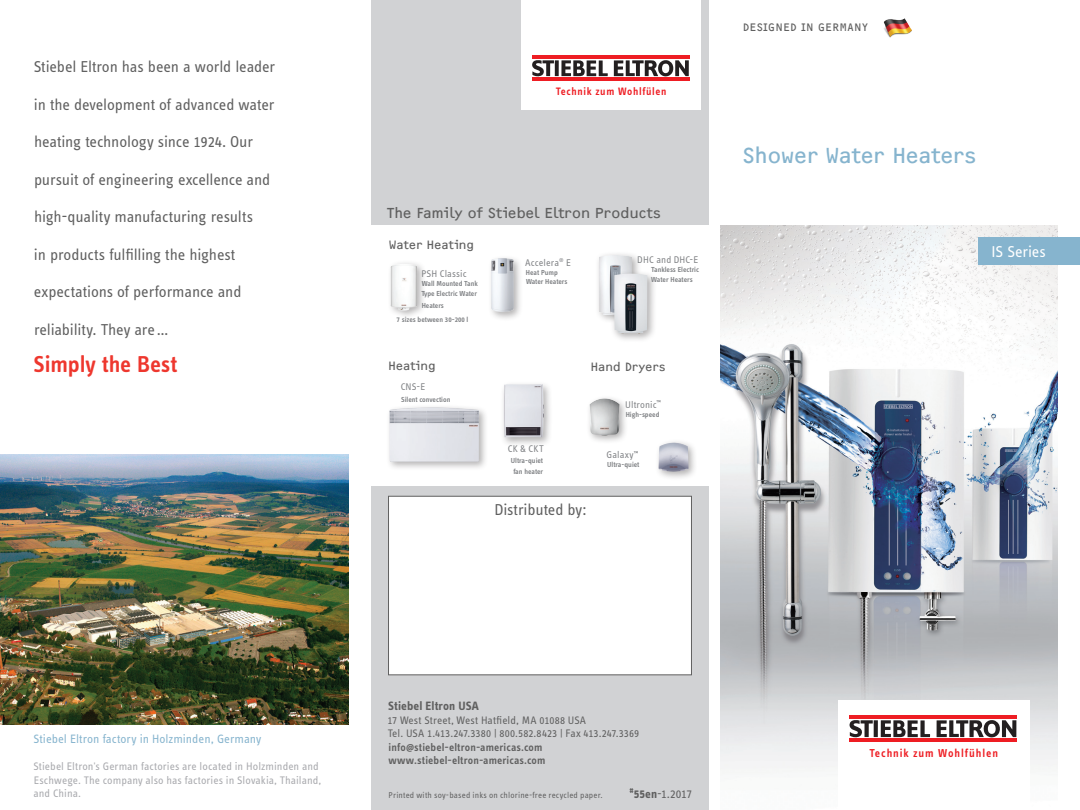
<style>
.page{position:relative;width:1080px;height:810px;background:#fff}
.page>*{position:absolute;margin:0;border:0;box-sizing:border-box;transform-origin:0 0}
.t1{font:600 23.75px "STE Info Text";letter-spacing:-.005em;color:#ee372e}
.t2{font:22.5px "F2 FOCR Bczyk Com";letter-spacing:-.005em;color:#86b4ce}
.t3{font:600 21.12px "STE Info Text";letter-spacing:-.01em;color:#ee1d23}
.t4{font:600 19.88px "STE Info Text";letter-spacing:-.01em;color:#ee1d23}
.t5{font:16.25px "STE Info Text";letter-spacing:-.01em;color:#606060}
.t6{font:16.25px "STE Info Text";letter-spacing:-.005em;color:#fff}
.t7{font:15px "F2 FOCR Bczyk Com";color:#606060}
.t8{font:12.5px "STE Info Text";color:#86b4ce}
.t9{font:12.5px "F2 FOCR Bczyk Com";letter-spacing:.005em;color:#606060}
.t10{font:700 12.5px "STE Info Text";letter-spacing:.005em;color:#606060}
.t11{font:12.5px "STE Info Text";color:#606060}
.t12{font:600 11.88px "STE Info Text";letter-spacing:.075em;color:#ee1d23}
.t13{font:11.25px/13.5px "STE Info Text";letter-spacing:.005em;color:#606060}
.t14{font:11.25px/13.5px "STE Info Text";letter-spacing:.005em;color:#a8a9ad}
.t15{font:11.25px "F2 FOCR Bczyk Com";letter-spacing:.045em;color:#606060}
.t16{font:600 11.12px "STE Info Text";letter-spacing:.06em;color:#ee1d23}
.t17{font:10px "STE Info Text";letter-spacing:.01em;color:#808285}
.t18{font:8.75px "STE Info Text";letter-spacing:.015em;color:#606060}
.t19{font:600 7.5px/9.4px "STE Info Text";color:#808285}
.s1{font-weight:600}
.s2{font-weight:600;font-size:8.75px}
.s3{font-weight:700}
</style>
<div class="page">
<img style="left:720px;top:225px;width:338px;height:545px">
<div style="left:979px;top:238px;width:101px;height:27px;background:#86b4ce"></div>
<img style="left:883px;top:19px;width:28px;height:18px">
<div style="left:371px;top:487px;width:338px;height:323px;background:#d1d2d4"></div>
<div style="left:388px;top:496px;width:304px;height:179px;background:#fff;border:1px solid #606060"></div>
<div style="left:371px;top:0;width:338px;height:225px;background:#d1d2d4"></div>
<div style="left:521px;top:0;width:179px;height:110px;background:#fff"></div>
<img style="left:0;top:454px;width:349px;height:270px">
<div style="left:488px;top:255px;width:35px;height:67px;background:#231f20;opacity:.35"></div>
<img style="left:490px;top:257px;width:26px;height:57px">
<div style="left:586px;top:395px;width:43px;height:50px;background:#231f20;opacity:.35"></div>
<svg style="left:592px;top:398px;width:12px;height:4px"></svg>
<div style="left:655px;top:439px;width:43px;height:42px;background:#231f20;opacity:.35"></div>
<img style="left:659px;top:443px;width:30px;height:29px">
<div style="left:500px;top:381px;width:53px;height:66px;background:#231f20;opacity:.35"></div>
<img style="left:504px;top:384px;width:38px;height:52px">
<div style="left:386px;top:404px;width:102px;height:67px;background:#231f20;opacity:.35"></div>
<img style="left:389px;top:407px;width:90px;height:55px">
<div style="left:387px;top:260px;width:40px;height:59px;background:#231f20;opacity:.35"></div>
<img style="left:389px;top:263px;width:30px;height:48px">
<div style="left:595px;top:251px;width:47px;height:73px;background:#231f20;opacity:.35"></div>
<img style="left:599px;top:255px;width:33px;height:59px">
<div style="left:610px;top:270px;width:47px;height:73px;background:#231f20;opacity:.35"></div>
<img style="left:614px;top:274px;width:33px;height:60px">
<div style="left:838px;top:700px;width:191px;height:110px;background:#fff"></div>
<svg style="left:937px;top:720px;width:79px;height:18px"></svg>
<svg style="left:849px;top:720px;width:81px;height:18px"></svg>
<hr style="left:850px;top:716px;width:167px;height:3px;background:#ee1d23">
<hr style="left:850px;top:739px;width:167px;height:3px;background:#ee1d23">
<svg style="left:614px;top:60px;width:75px;height:17px"></svg>
<svg style="left:532px;top:60px;width:76px;height:17px"></svg>
<hr style="left:532px;top:56px;width:157px;height:3px;background:#ee1d23">
<hr style="left:532px;top:78px;width:157px;height:2px;background:#ee1d23">
<p class="t5" style="left:34px;top:58px;width:243px">Stiebel Eltron has been a world leader</p>
<p class="t5" style="left:34px;top:95px;width:242px">in the development of advanced water</p>
<p class="t5" style="left:34px;top:133px;width:221px">heating technology since 1924. Our</p>
<p class="t5" style="left:34px;top:170px;width:238px">pursuit of engineering excellence and</p>
<p class="t5" style="left:34px;top:208px;width:221px">high-quality manufacturing results</p>
<p class="t5" style="left:34px;top:245px;width:203px">in products fulfilling the highest</p>
<p class="t5" style="left:34px;top:283px;width:209px">expectations of performance and</p>
<p class="t5" style="left:34px;top:320px;width:136px">reliability. They are…</p>
<h1 class="t1" style="left:34px;top:351px;width:145px">Simply the Best</h1>
<p class="t16" style="left:556px;top:85px;width:112px">Technik zum Wohlfülen</p>
<p class="t4" style="left:553px;top:85px;width:118px">Simply the Best</p>
<p class="t7" style="left:387px;top:205px;width:276px">The Family of Stiebel Eltron Products</p>
<p class="t9" style="left:389px;top:238px;width:87px">Water Heating</p>
<p class="t17" style="left:421px;top:268px;width:47px">PSH Classic</p>
<p class="t19" style="left:421px;top:279px;width:58px">Wall Mounted Tank<br>Type Electric Water</p>
<p class="t19" style="left:422px;top:301px;width:24px">Heaters</p>
<p class="t19" style="left:397px;top:315px;width:73px">7 sizes between 30-200 l</p>
<p class="t9" style="left:388px;top:359px;width:49px">Heating</p>
<p class="t17" style="left:401px;top:382px;width:26px">CNS-E</p>
<p class="t19" style="left:401px;top:395px;width:51px">Silent convection</p>
<p class="t17" style="left:525px;top:257px;width:47px">Accelera<sup>®</sup> E</p>
<p class="t19" style="left:526px;top:268px;width:43px">Heat Pump<br>Water Heaters</p>
<p class="t17" style="left:637px;top:254px;width:62px">DHC and DHC-E</p>
<p class="t19" style="left:651px;top:265px;width:49px">Tankless Electric<br>Water Heaters</p>
<p class="t17" style="left:508px;top:443px;width:37px">CK &amp; CKT</p>
<p class="t19" style="left:511px;top:455px;width:34px;line-height:11.2px;text-align:center">Ultra-quiet fan heater</p>
<p class="t9" style="left:590px;top:360px;width:77px">Hand Dryers</p>
<p class="t17" style="left:625px;top:399px;width:38px">Ultronic<sup>™</sup></p>
<p class="t19" style="left:626px;top:410px;width:35px">High-speed</p>
<p class="t17" style="left:607px;top:449px;width:33px">Galaxy<sup>™</sup></p>
<p class="t19" style="left:607px;top:460px;width:34px">Ultra-quiet</p>
<p class="t5" style="left:494px;top:501px;width:94px">Distributed by:</p>
<p class="t15" style="left:743px;top:20px;width:127px">DESIGNED IN GERMANY</p>
<h2 class="t2" style="left:742px;top:142px;width:236px">Shower Water Heaters</h2>
<p class="t6" style="left:992px;top:242px;width:56px">IS Series</p>
<p class="t8" style="left:34px;top:732px;width:229px">Stiebel Eltron factory in Holzminden, Germany</p>
<p class="t14" style="left:34px;top:760px;width:289px">Stiebel Eltron's German factories are located in Holzminden and<br>Eschwege. The company also has factories in Slovakia, Thailand, and China.</p>
<p class="t10" style="left:388px;top:699px;width:92px">Stiebel Eltron USA</p>
<p class="t13" style="left:387px;top:713px;width:253px">17 West Street, West Hatfield, MA 01088 USA<br>Tel. USA 1.413.247.3380 | 800.582.8423 | Fax 413.247.3369 <span class="s1">info</span><span class="s2">@</span><span class="s1">stiebel-eltron-americas.com www.stiebel-eltron-americas.com</span></p>
<p class="t18" style="left:389px;top:790px;width:216px">Printed with soy-based inks on chlorine-free recycled paper.</p>
<p class="t11" style="left:630px;top:786px;width:64px"><sup>#</sup><span class="s3">55en</span>-1.2017</p>
<p class="t12" style="left:869px;top:746px;width:130px">Technik zum Wohlfühlen</p>
<p class="t3" style="left:871px;top:747px;width:125px">Simply the Best</p>
</div>
